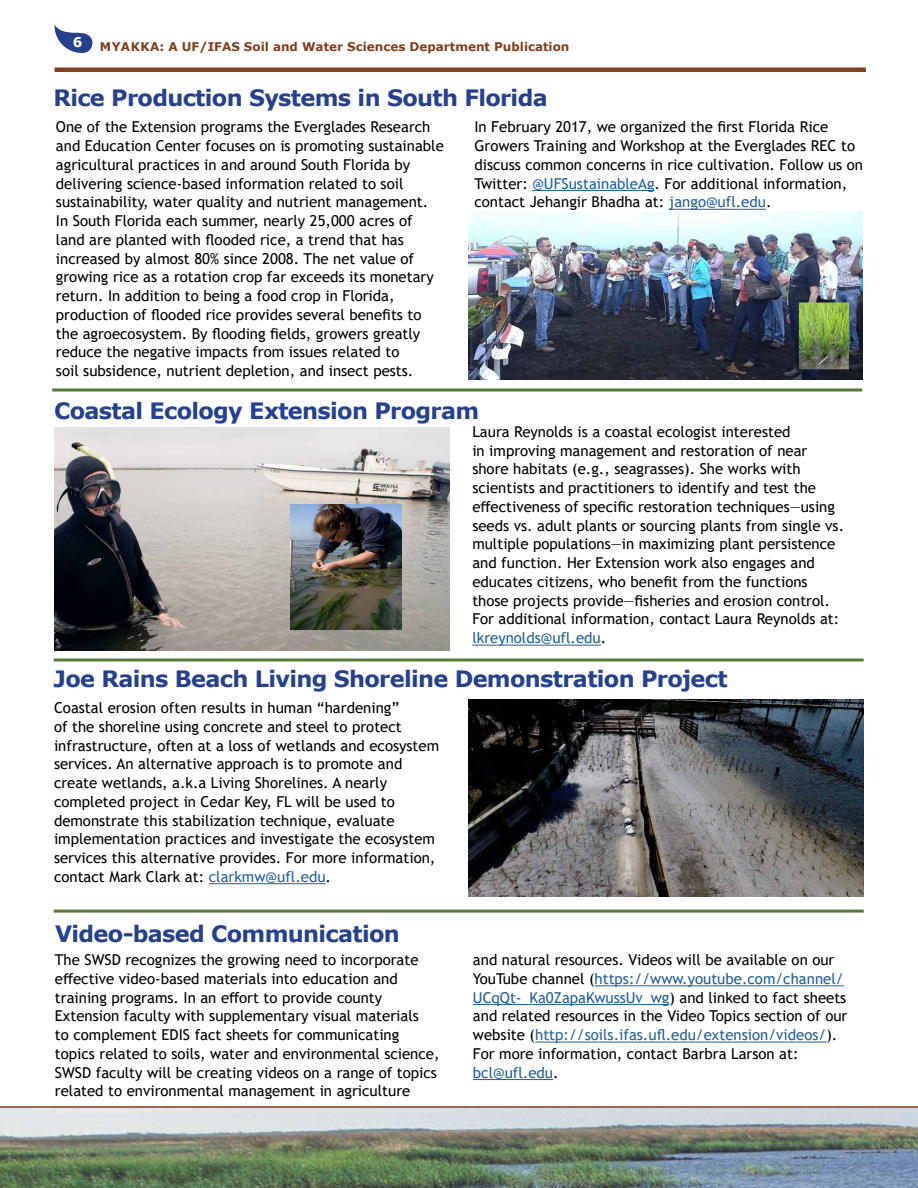
<style>
.page{position:relative;width:918px;height:1188px;background:#fff}
.page>*{position:absolute;margin:0;border:0;box-sizing:border-box;transform-origin:0 0}
.t1{font:700 22.5px "Verdana";letter-spacing:-.03em;color:#25408f}
.t2{font:15px/18.8px "Trebuchet MS";color:#000}
.t3{font:700 13.5px "Verdana";color:#fff}
.t4{font:700 12px "Verdana";color:#813f1c}
.s1{color:#215e9e}
</style>
<div class="page">
<hr style="left:54px;top:659px;width:810px;height:3px;background:#547a38">
<svg style="left:52px;top:388px;width:810px;height:4px;background:#7e9b69"></svg>
<hr style="left:54px;top:910px;width:810px;height:3px;background:#547a38">
<hr style="left:532px;top:190px;width:123px;height:1px;background:#215e9e">
<hr style="left:669px;top:209px;width:97px;height:1px;background:#215e9e">
<hr style="left:472px;top:645px;width:129px;height:1px;background:#215e9e">
<hr style="left:209px;top:883px;width:117px;height:1px;background:#215e9e">
<img style="left:468px;top:212px;width:395px;height:168px">
<img style="left:55px;top:427px;width:395px;height:224px">
<img style="left:291px;top:505px;width:110px;height:125px">
<img style="left:468px;top:699px;width:396px;height:198px">
<hr style="left:595px;top:985px;width:249px;height:1px;background:#215e9e">
<hr style="left:473px;top:1004px;width:197px;height:1px;background:#215e9e">
<hr style="left:535px;top:1042px;width:291px;height:1px;background:#215e9e">
<hr style="left:473px;top:1079px;width:80px;height:1px;background:#215e9e">
<img style="left:0;top:1108px;width:918px;height:80px">
<svg style="left:54px;top:25px;width:39px;height:28px"></svg>
<div style="left:55px;top:67px;width:811px;height:5px;background:#813f1c"></div>
<hr style="left:0;top:1106px;width:918px;height:2px;background:#813f1c">
<p class="t3" style="left:73px;top:33px;width:11px">6</p>
<p class="t4" style="left:100px;top:38px;width:471px">MYAKKA: A UF/IFAS Soil and Water Sciences Department Publication</p>
<h1 class="t1" style="left:53px;top:82px;width:496px">Rice Production Systems in South Florida</h1>
<p class="t2" style="left:56px;top:118px;width:389px">One of the Extension programs the Everglades Research and Education Center focuses on is promoting sustainable agricultural practices in and around South Florida by delivering science-based information related to soil sustainability, water quality and nutrient management.<br>In South Florida each summer, nearly 25,000 acres of land are planted with flooded rice, a trend that has increased by almost 80% since 2008. The net value of growing rice as a rotation crop far exceeds its monetary return. In addition to being a food crop in Florida, production of flooded rice provides several benefits to the agroecosystem. By flooding fields, growers greatly reduce the negative impacts from issues related to<br>soil subsidence, nutrient depletion, and insect pests.</p>
<p class="t2" style="left:474px;top:118px;width:390px">In February 2017, we organized the first Florida Rice Growers Training and Workshop at the Everglades REC to discuss common concerns in rice cultivation. Follow us on Twitter: <span class="s1">@UFSustainableAg</span>. For additional information, contact Jehangir Bhadha at: <span class="s1">jango@ufl.edu</span>.</p>
<h1 class="t1" style="left:54px;top:395px;width:427px">Coastal Ecology Extension Program</h1>
<p class="t2" style="left:472px;top:422px;width:373px">Laura Reynolds is a coastal ecologist interested<br>in improving management and restoration of near shore habitats (e.g., seagrasses). She works with scientists and practitioners to identify and test the effectiveness of specific restoration techniques—using seeds vs. adult plants or sourcing plants from single vs. multiple populations—in maximizing plant persistence and function. Her Extension work also engages and educates citizens, who benefit from the functions those projects provide—fisheries and erosion control.<br>For additional information, contact Laura Reynolds at: <span class="s1">lkreynolds@ufl.edu</span>.</p>
<h1 class="t1" style="left:54px;top:663px;width:676px">Joe Rains Beach Living Shoreline Demonstration Project</h1>
<p class="t2" style="left:54px;top:698px;width:387px">Coastal erosion often results in human “hardening”<br>of the shoreline using concrete and steel to protect infrastructure, often at a loss of wetlands and ecosystem services. An alternative approach is to promote and create wetlands, a.k.a Living Shorelines. A nearly completed project in Cedar Key, FL will be used to demonstrate this stabilization technique, evaluate implementation practices and investigate the ecosystem services this alternative provides. For more information, contact Mark Clark at: <span class="s1">clarkmw@ufl.edu</span>.</p>
<h1 class="t1" style="left:55px;top:918px;width:346px">Video-based Communication</h1>
<p class="t2" style="left:55px;top:950px;width:386px">The SWSD recognizes the growing need to incorporate effective video-based materials into education and training programs. In an effort to provide county Extension faculty with supplementary visual materials<br>to complement EDIS fact sheets for communicating topics related to soils, water and environmental science, SWSD faculty will be creating videos on a range of topics related to environmental management in agriculture</p>
<p class="t2" style="left:473px;top:950px;width:376px">and natural resources. Videos will be available on our YouTube channel (<span class="s1">https://www.youtube.com/channel/ UCqQt-_Ka0ZapaKwussUv_wg</span>) and linked to fact sheets and related resources in the Video Topics section of our website (<span class="s1">http://soils.ifas.ufl.edu/extension/videos/</span>).<br>For more information, contact Barbra Larson at: <span class="s1">bcl@ufl.edu</span>.</p>
</div>
